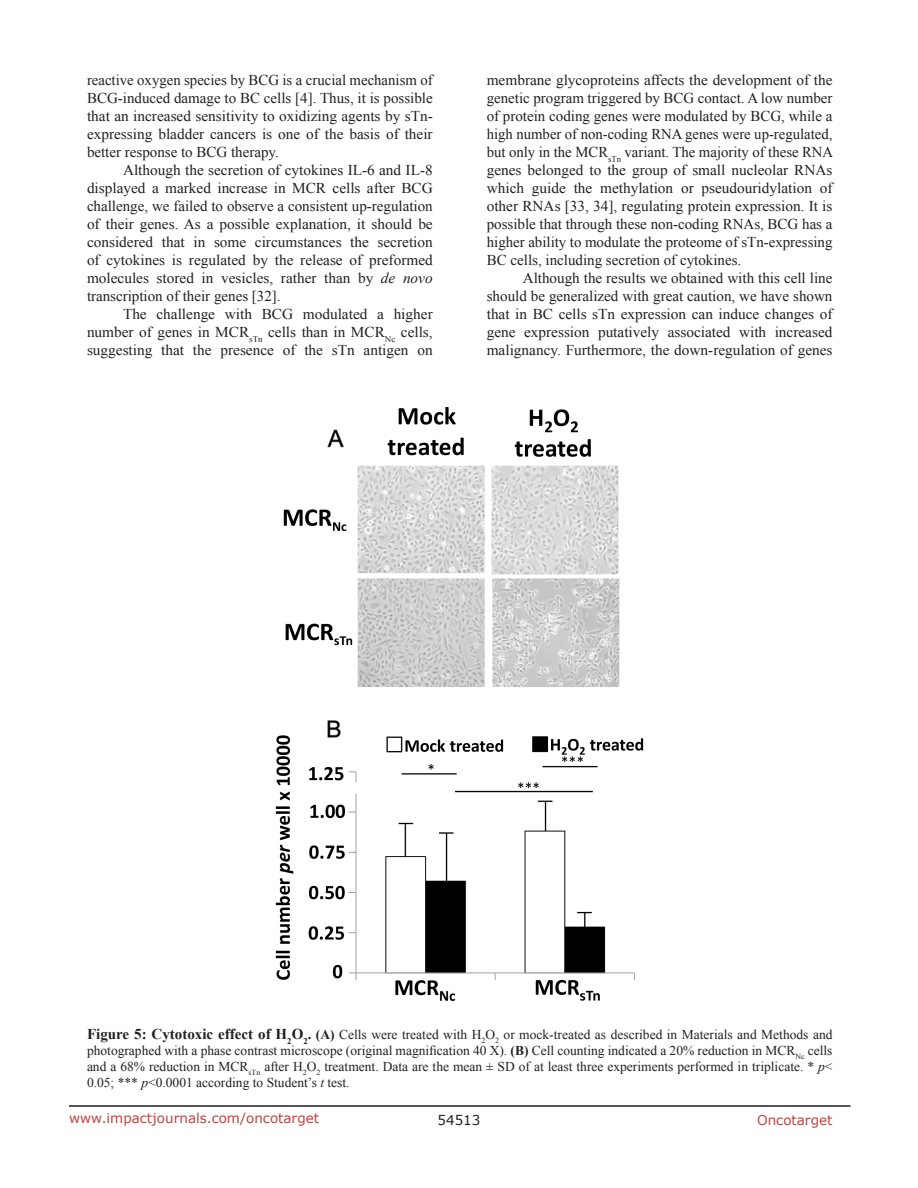
<style>
.page{position:relative;width:918px;height:1188px;background:#fff}
.page>*{position:absolute;margin:0;border:0;box-sizing:border-box;transform-origin:0 0}
.BodyText{font:15px/18px "Times New Roman";color:#231f20;text-align:justify}
.figuretext{font:13.5px/16.2px "Times New Roman";color:#231f20;text-align:justify}
.t1{font:13.5px "Verdana";color:#c24141}
.t2{font:13.5px "Verdana";color:#231f20}
.s1{font-style:italic}
.s2{font-weight:700;font-size:15px}
.s3{font-weight:700}
</style>
<div class="page">
<hr style="left:69px;top:1105px;width:781px;height:2px;background:#231f20">
<img style="left:275px;top:406px;width:369px;height:596px">
<p class="BodyText" style="left:87px;top:71px;width:347px">reactive oxygen species by BCG is a crucial mechanism of BCG-induced damage to BC cells [4]. Thus, it is possible that an increased sensitivity to oxidizing agents by sTn&shy;expressing bladder cancers is one of the basis of their better response to BCG therapy.</p>
<p class="BodyText" style="left:87px;top:161px;width:347px;text-indent:36px">Although the secretion of cytokines IL-6 and IL-8 displayed a marked increase in MCR cells after BCG challenge, we failed to observe a consistent up-regulation of their genes. As a possible explanation, it should be considered that in some circumstances the secretion of cytokines is regulated by the release of preformed molecules stored in vesicles, rather than by <span class="s1">de novo </span>transcription of their genes [32].</p>
<p class="BodyText" style="left:87px;top:305px;width:347px;text-indent:36px">The challenge with BCG modulated a higher number of genes in MCR<sub>sTn</sub> cells than in MCR<sub>Nc</sub> cells, suggesting that the presence of the sTn antigen on</p>
<p class="BodyText" style="left:487px;top:71px;width:348px">membrane glycoproteins affects the development of the genetic program triggered by BCG contact. A low number of protein coding genes were modulated by BCG, while a high number of non-coding RNA genes were up-regulated, but only in the MCR<sub>sTn</sub> variant. The majority of these RNA genes belonged to the group of small nucleolar RNAs which guide the methylation or pseudouridylation of other RNAs [33, 34], regulating protein expression. It is possible that through these non-coding RNAs, BCG has a higher ability to modulate the proteome of sTn-expressing BC cells, including secretion of cytokines.</p>
<p class="BodyText" style="left:487px;top:269px;width:347px;text-indent:36px">Although the results we obtained with this cell line should be generalized with great caution, we have shown that in BC cells sTn expression can induce changes of gene expression putatively associated with increased malignancy. Furthermore, the down-regulation of genes</p>
<p class="figuretext" style="left:87px;top:1026px;width:747px"><span class="s2">Figure 5: Cytotoxic effect of H</span><sub>2</sub><span class="s2">O</span><sub>2</sub><span class="s2">.</span> <span class="s3">(A)</span> Cells were treated with H<sub>2</sub>O<sub>2</sub> or mock-treated as described in Materials and Methods and photographed with a phase contrast microscope (original magnification 40 X). <span class="s3">(B)</span> Cell counting indicated a 20% reduction in MCR<sub>Nc</sub> cells and a 68% reduction in MCR<sub>sTn</sub> after H<sub>2</sub>O<sub>2</sub> treatment. Data are the mean ± SD of at least three experiments performed in triplicate. * <span class="s1">p</span>&lt; 0.05; *** <span class="s1">p</span>&lt;0.0001 according to Student’s <span class="s1">t</span> test.</p>
<p class="t1" style="left:69px;top:1109px;width:252px">www.impactjournals.com/oncotarget</p>
<p class="t2" style="left:438px;top:1111px;width:44px">54513</p>
<p class="t1" style="left:757px;top:1111px;width:77px">Oncotarget</p>
</div>
